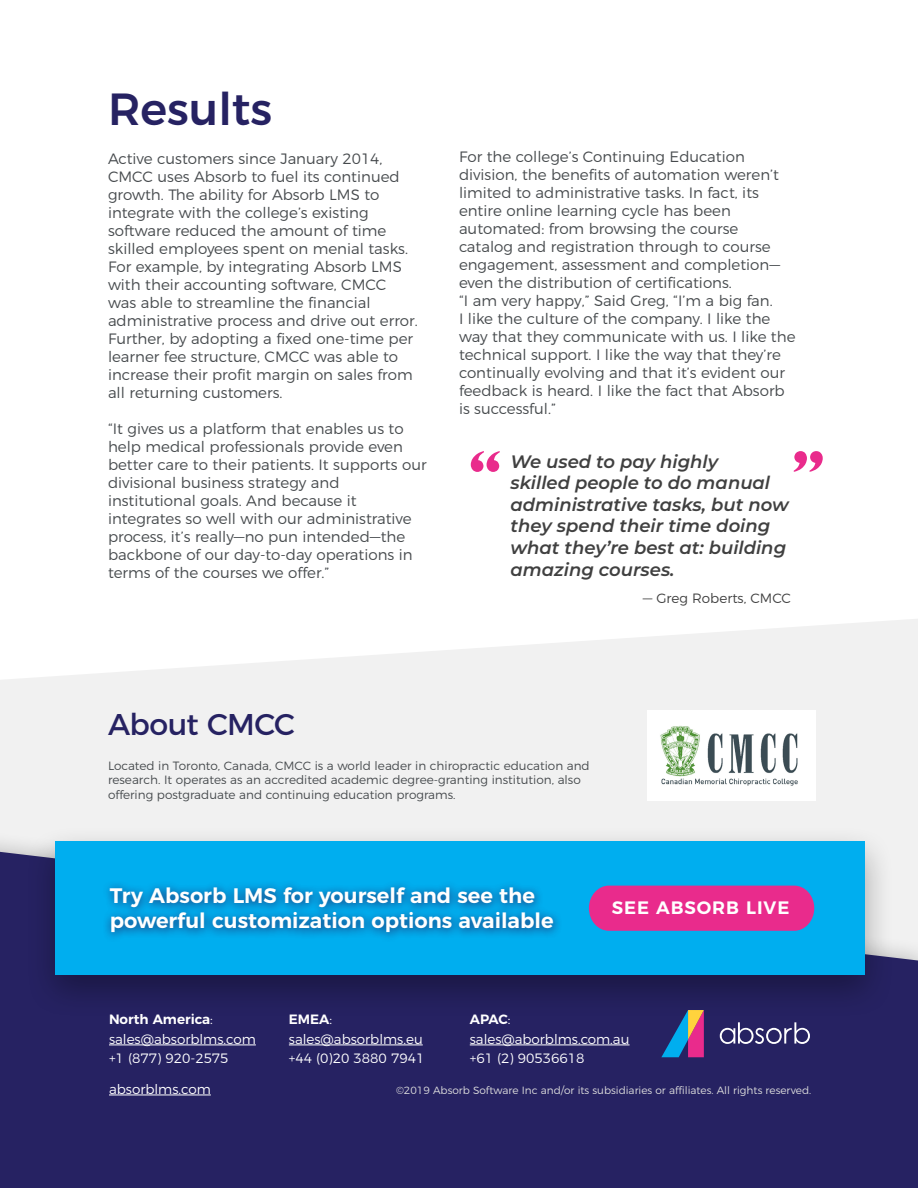
<style>
.page{position:relative;width:918px;height:1188px;background:#fff}
.page>*{position:absolute;margin:0;border:0;box-sizing:border-box;transform-origin:0 0}
.t1{font:700 72px "Perpetua Titling";color:#e92b8c}
.t2{font:500 45px "Montserrat";color:#262262}
.t3{font:30px "Montserrat";letter-spacing:-.025em;color:#262262}
.t4{font:600 21px/25.2px "Montserrat";color:#fff}
.t5{font:italic 600 18px/21.6px "Montserrat";color:#404040}
.t6{font:600 18px "Montserrat";letter-spacing:.05em;color:#fff}
.t7{font:300 15px/18px "Montserrat";color:#464a4d}
.t8{font:300 13.5px/19.5px "Montserrat";color:#fff}
.t9{font:300 13.5px "Montserrat";color:#404040}
.t10{font:300 12px/14.4px "Montserrat";color:#464a4d}
.t11{font:300 10.5px "Montserrat";color:#ddd}
.s1{font-weight:600}
</style>
<div class="page">
<svg style="left:0;top:619px;width:918px;height:210px;fill:#f1f1f1"></svg>
<div style="left:0;top:852px;width:918px;height:336px;background:#262262"></div>
<div style="left:25px;top:824px;width:871px;height:195px;background:#000;opacity:.32"></div>
<div style="left:55px;top:841px;width:810px;height:134px;background:#00aeef"></div>
<hr style="left:109px;top:1045px;width:147px;height:1px;background:#fff">
<hr style="left:109px;top:1095px;width:102px;height:1px;background:#fff">
<hr style="left:289px;top:1045px;width:134px;height:1px;background:#fff">
<hr style="left:470px;top:1045px;width:160px;height:1px;background:#fff">
<svg style="left:720px;top:1022px;width:90px;height:22px;background:#5b5888"></svg>
<svg style="left:661px;top:1010px;width:43px;height:47px;background:#655e8d"></svg>
<div style="left:101px;top:879px;width:461px;height:64px;background:#262262;opacity:.88"></div>
<div style="left:589px;top:886px;width:225px;height:45px;background:#e92b8c"></div>
<div style="left:647px;top:711px;width:169px;height:90px;background:#fff"></div>
<img style="left:660px;top:726px;width:138px;height:60px">
<h2 class="t2" style="left:108px;top:73px;width:166px">Results</h2>
<p class="t7" style="left:108px;top:148px;width:311px">Active customers since January 2014, CMCC uses Absorb to fuel its continued growth. The ability for Absorb LMS to integrate with the college’s existing software reduced the amount of time skilled employees spent on menial tasks.<br>For example, by integrating Absorb LMS with their accounting software, CMCC was able to streamline the financial administrative process and drive out error.<br>Further, by adopting a fixed one-time per learner fee structure, CMCC was able to increase their profit margin on sales from all returning customers.</p>
<p class="t7" style="left:108px;top:418px;width:320px">“It gives us a platform that enables us to help medical professionals provide even better care to their patients. It supports our divisional business strategy and institutional goals. And because it integrates so well with our administrative process, it’s really—no pun intended—the backbone of our day-to-day operations in terms of the courses we offer.”</p>
<p class="t7" style="left:459px;top:147px;width:338px">For the college’s Continuing Education division, the benefits of automation weren’t limited to administrative tasks. In fact, its entire online learning cycle has been automated: from browsing the course catalog and registration through to course engagement, assessment and completion— even the distribution of certifications.<br>“I am very happy,” Said Greg, “I’m a big fan.<br>I like the culture of the company. I like the way that they communicate with us. I like the technical support. I like the way that they’re continually evolving and that it’s evident our feedback is heard. I like the fact that Absorb is successful.”</p>
<h1 class="t1" style="left:469px;top:433px;width:34px">“</h1>
<h1 class="t1" style="left:792px;top:433px;width:34px">”</h1>
<p class="t5" style="left:511px;top:450px;width:280px">We used to pay highly<br>skilled people to do manual administrative tasks, but now they spend their time doing what they’re best at: building amazing courses.</p>
<p class="t9" style="left:643px;top:587px;width:150px">— Greg Roberts, CMCC</p>
<h3 class="t3" style="left:108px;top:701px;width:189px">About CMCC</h3>
<p class="t10" style="left:108px;top:758px;width:483px">Located in Toronto, Canada, CMCC is a world leader in chiropractic education and research. It operates as an accredited academic degree-granting institution, also offering postgraduate and continuing education programs.</p>
<h3 class="t4" style="left:110px;top:881px;width:445px">Try Absorb LMS for yourself and see the powerful customization options available</h3>
<p class="t6" style="left:612px;top:893px;width:179px">SEE ABSORB LIVE</p>
<p class="t8" style="left:109px;top:1008px;width:148px"><span class="s1">North America</span>: sales@absorblms.com +1 (877) 920-2575</p>
<p class="t8" style="left:109px;top:1078px;width:103px">absorblms.com</p>
<p class="t8" style="left:289px;top:1008px;width:137px"><span class="s1">EMEA</span>: sales@absorblms.eu +44 (0)20 3880 7941</p>
<p class="t8" style="left:470px;top:1008px;width:161px"><span class="s1">APAC</span>: sales@aborblms.com.au +61 (2) 90536618</p>
<p class="t11" style="left:396px;top:1082px;width:417px">©2019 Absorb Software Inc and/or its subsidiaries or affiliates. All rights reserved.</p>
</div>
